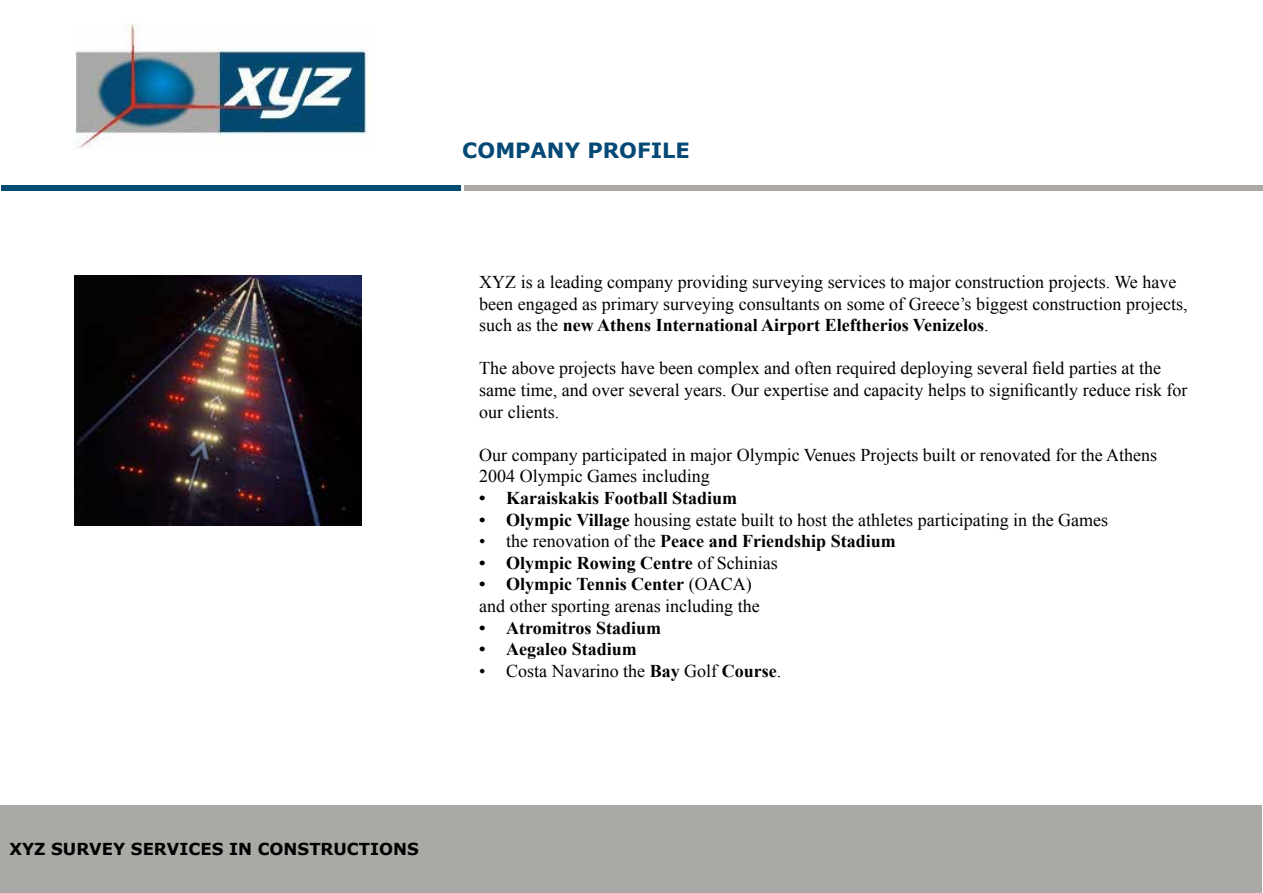
<style>
.page{position:relative;width:1263px;height:893px;background:#fff}
.page>*{position:absolute;margin:0;border:0;box-sizing:border-box;transform-origin:0 0}
.t1{font:700 21px "Verdana";color:#044875}
.t2{font:18px/21.6px "Times New Roman";color:#000}
.t3{font:700 18px "Times New Roman";color:#000}
.t4{font:700 16.5px "Verdana";color:#000}
.s1{font-weight:700}
.s2{font-weight:400}
</style>
<div class="page">
<div style="left:0;top:805px;width:1261px;height:88px;background:#aaa9a5"></div>
<img style="left:74px;top:24px;width:296px;height:124px">
<div style="left:2px;top:185px;width:458px;height:6px;background:#024c71"></div>
<div style="left:465px;top:185px;width:798px;height:6px;background:#aca8a5"></div>
<img style="left:74px;top:275px;width:287px;height:250px">
<p class="t1" style="left:462px;top:135px;width:229px">COMPANY PROFILE</p>
<p class="t2" style="left:479px;top:271px;width:710px">XYZ is a leading company providing surveying services to major construction projects. We have been engaged as primary surveying consultants on some of Greece’s biggest construction projects, such as the <span class="s1">new Athens International Airport Eleftherios Venizelos</span>.</p>
<p class="t2" style="left:479px;top:357px;width:710px">The above projects have been complex and often required deploying several field parties at the same time, and over several years. Our expertise and capacity helps to significantly reduce risk for our clients.</p>
<p class="t2" style="left:479px;top:443px;width:679px">Our company participated in major Olympic Venues Projects built or renovated for the Athens<br>2004 Olympic Games including</p>
<p class="t3" style="left:479px;top:485px;width:260px">• Karaiskakis Football Stadium</p>
<p class="t2" style="left:479px;top:508px;width:630px"><span class="s1">• Olympic Village</span> housing estate built to host the athletes participating in the Games</p>
<p class="t3" style="left:479px;top:528px;width:418px"><span class="s2">• the renovation of the</span> Peace and Friendship Stadium</p>
<p class="t3" style="left:479px;top:550px;width:300px">• Olympic Rowing Centre <span class="s2">of Schinias</span></p>
<p class="t2" style="left:479px;top:573px;width:282px"><span class="s1">• Olympic Tennis Center</span> (OACA) and other sporting arenas including the</p>
<p class="t3" style="left:479px;top:615px;width:183px">• Atromitros Stadium</p>
<p class="t3" style="left:479px;top:636px;width:159px">• Aegaleo Stadium</p>
<p class="t2" style="left:479px;top:659px;width:303px">• Costa Navarino the <span class="s1">Bay</span> Golf <span class="s1">Course</span>.</p>
<p class="t4" style="left:9px;top:838px;width:411px">XYZ SURVEY SERVICES IN CONSTRUCTIONS</p>
</div>
